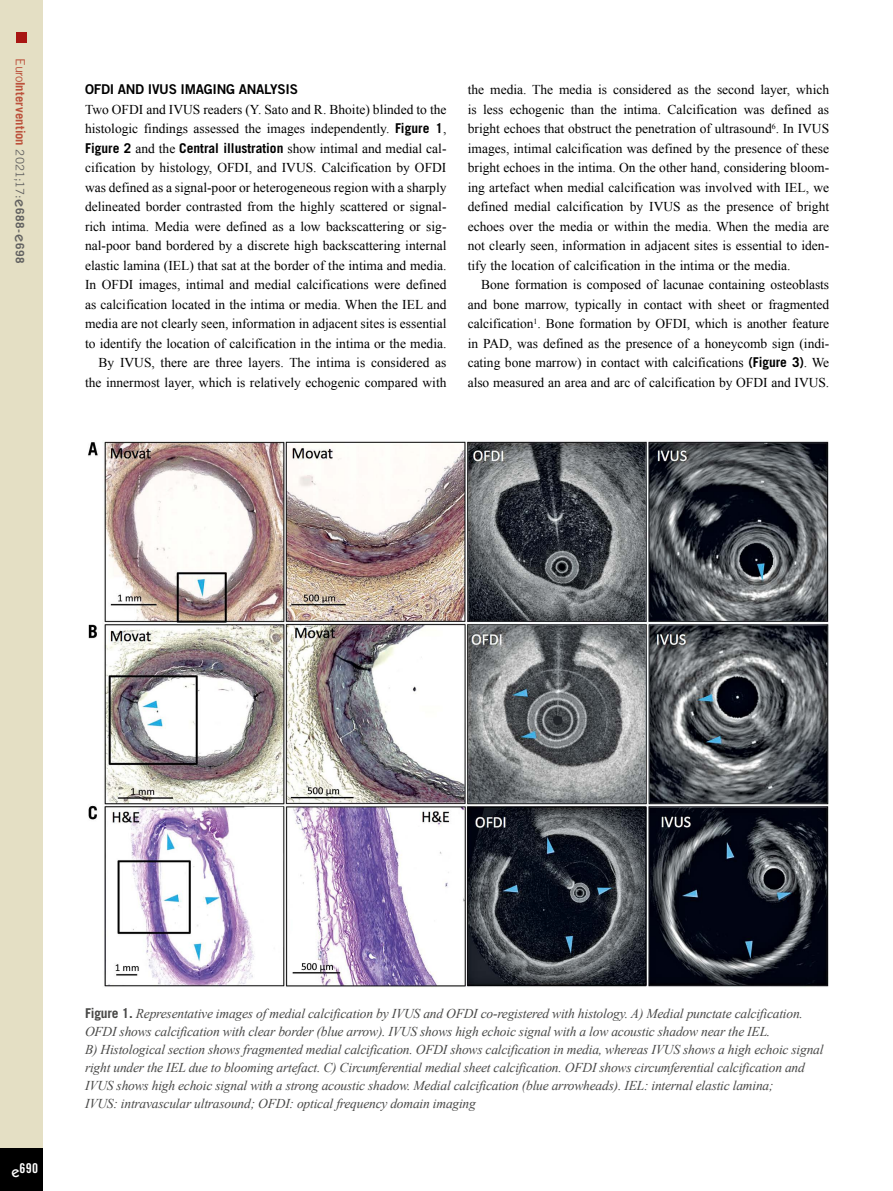
<style>
.page{position:relative;width:893px;height:1191px;background:#fff}
.page>*{position:absolute;margin:0;border:0;box-sizing:border-box;transform-origin:0 0}
.t1{font:13.5px/19.5px "Times New Roman";color:#000;text-align:justify}
.t2{font:italic 13.5px/18px "Times New Roman";letter-spacing:-.015em;color:#484847}
.t3{font:13.5px "Trade Gothic LT Std Bd 2";letter-spacing:-.02em;color:#000}
.t4{font:13.5px "Trade Gothic LT Std Bd Cn 20";color:#fff}
.t5{font:700 12.75px "Trade Gothic LT Std";letter-spacing:.005em;color:#bc523c}
.s1{font-weight:400}
.s2{font-weight:400;font-size:11.7px;color:#626261}
.s3{font-family:"ITC Kabel Std";font-weight:500;font-size:15px;color:#626261}
.s4{font-size:11.7px;color:#626261}
.s5{font-family:"Trade Gothic LT Std";font-weight:700}
.s6{font-family:"ITC Kabel Std";font-weight:500;font-size:15px}
.s7{font-family:"Trade Gothic LT Std";font-weight:700;font-style:normal}
</style>
<div class="page">
<div style="left:0;top:0;width:43px;height:1191px;background:#e4dfc4"></div>
<div style="left:0;top:1148px;width:43px;height:43px;background:#000"></div>
<div style="left:16px;top:32px;width:10px;height:10px;background:#a81613"></div>
<img style="left:88px;top:440px;width:741px;height:547px">
<p class="t5" style="left:28px;top:58px;width:207px;rotate:90deg"><span class="s1">Euro</span>Intervention <span class="s2">2021;17:</span><span class="s3">e</span><span class="s4">688-</span><span class="s3">e</span><span class="s4">698</span></p>
<p class="t3" style="left:85px;top:81px;width:214px">OFDI AND IVUS IMAGING ANALYSIS</p>
<p class="t1" style="left:85px;top:99px;width:363px;text-align:right">Two OFDI and IVUS readers (Y. Sato and R. Bhoite) blinded to the histologic findings assessed the images independently. <span class="s5">Figure 1</span>, <span class="s5">Figure 2</span> and the <span class="s5">Central illustration</span> show intimal and medial cal&shy;cification by histology, OFDI, and IVUS. Calcification by OFDI was defined as a signal-poor or heterogeneous region with a sharply delineated border contrasted from the highly scattered or signal&shy;rich intima. Media were defined as a low backscattering or sig&shy;nal-poor band bordered by a discrete high backscattering internal elastic lamina (IEL) that sat at the border of the intima and media.<br>In OFDI images, intimal and medial calcifications were defined as calcification located in the intima or media. When the IEL and media are not clearly seen, information in adjacent sites is essential to identify the location of calcification in the intima or the media.<br>By IVUS, there are three layers. The intima is considered as the innermost layer, which is relatively echogenic compared with</p>
<p class="t1" style="left:468px;top:80px;width:363px">the media. The media is considered as the second layer, which is less echogenic than the intima. Calcification was defined as bright echoes that obstruct the penetration of ultrasound<sup>6</sup>. In IVUS images, intimal calcification was defined by the presence of these bright echoes in the intima. On the other hand, considering bloom&shy;ing artefact when medial calcification was involved with IEL, we defined medial calcification by IVUS as the presence of bright echoes over the media or within the media. When the media are not clearly seen, information in adjacent sites is essential to iden&shy;tify the location of calcification in the intima or the media.</p>
<p class="t1" style="left:468px;top:275px;width:363px;text-indent:14px">Bone formation is composed of lacunae containing osteoblasts and bone marrow, typically in contact with sheet or fragmented calcification<sup>1</sup>. Bone formation by OFDI, which is another feature in PAD, was defined as the presence of a honeycomb sign (indi&shy;cating bone marrow) in contact with calcifications <span class="s5">(Figure 3)</span>. We also measured an area and arc of calcification by OFDI and IVUS.</p>
<p class="t4" style="left:11px;top:1160px;width:28px"><span class="s6">e</span>690</p>
<p class="t2" style="left:85px;top:1004px;width:740px"><span class="s7">Figure 1.</span> Representative images of medial calcification by IVUS and OFDI co-registered with histology. A) Medial punctate calcification.<br>OFDI shows calcification with clear border (blue arrow). IVUS shows high echoic signal with a low acoustic shadow near the IEL.<br>B) Histological section shows fragmented medial calcification. OFDI shows calcification in media, whereas IVUS shows a high echoic signal right under the IEL due to blooming artefact. C) Circumferential medial sheet calcification. OFDI shows circumferential calcification and IVUS shows high echoic signal with a strong acoustic shadow. Medial calcification (blue arrowheads). IEL: internal elastic lamina;<br>IVUS: intravascular ultrasound; OFDI: optical frequency domain imaging</p>
</div>
